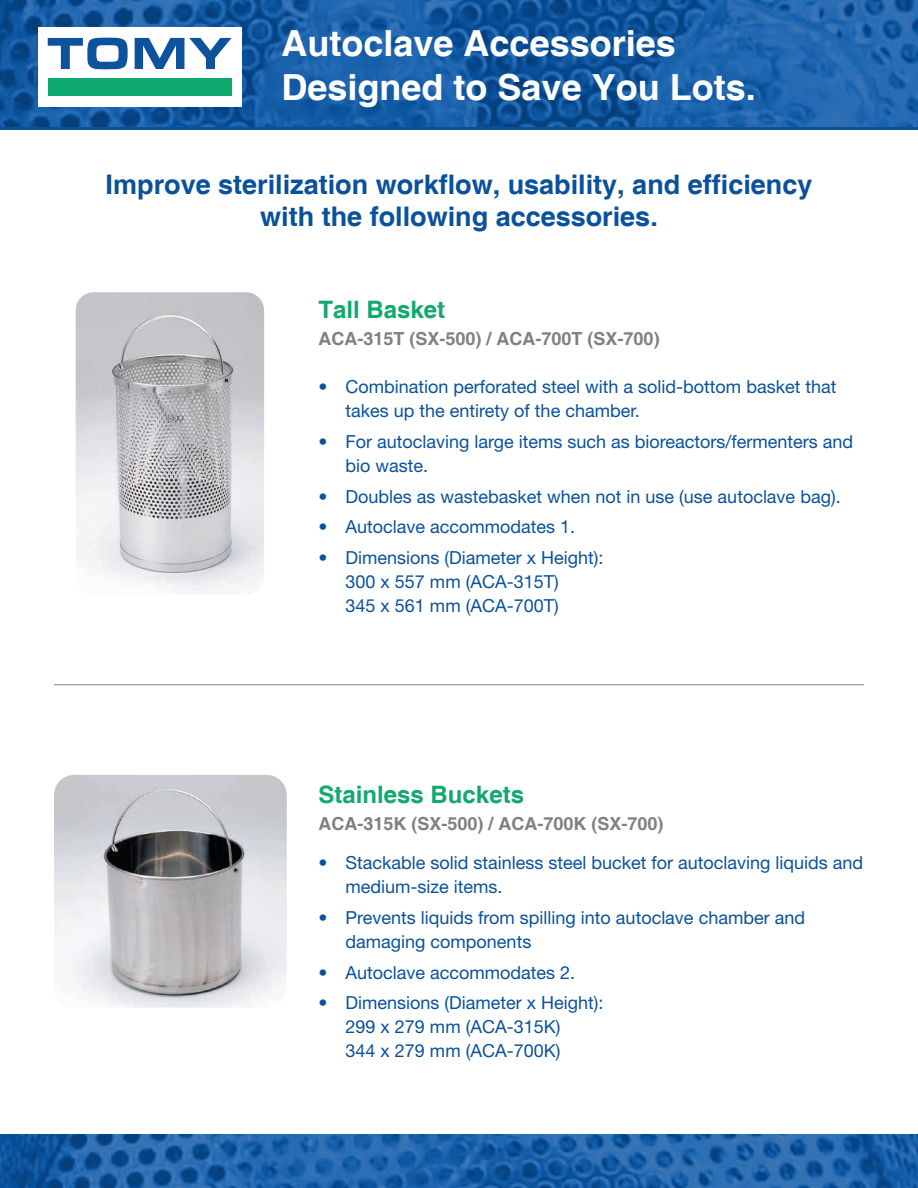
<style>
.page{position:relative;width:918px;height:1188px;background:#fff}
.page>*{position:absolute;margin:0;border:0;box-sizing:border-box;transform-origin:0 0}
.t1{font:700 36px/43.2px "Helvetica";color:#fff}
.t2{font:700 27px/32.4px "Helvetica";color:#0a519c;text-align:center}
.t3{font:700 24px "Helvetica";color:#13a96d}
.t4{font:18px/24px "Helvetica Neue LT Std";color:#0a519c}
.t5{font:700 18px "Helvetica";color:#7f8181}
</style>
<div class="page">
<svg style="left:0;top:0;width:918px;height:130px;background:#175ca4"></svg>
<div style="left:38px;top:27px;width:203px;height:80px;background:#fff"></div>
<svg style="left:48px;top:38px;width:80px;height:31px"></svg>
<svg style="left:135px;top:38px;width:97px;height:31px"></svg>
<div style="left:48px;top:79px;width:184px;height:17px;background:#0ca86d"></div>
<img style="left:54px;top:775px;width:233px;height:233px">
<img style="left:76px;top:292px;width:188px;height:300px">
<hr style="left:54px;top:684px;width:810px;height:1px;background:#7f8181">
<svg style="left:0;top:1134px;width:918px;height:54px;background:#1d60a7"></svg>
<h1 class="t1" style="left:282px;top:24px;width:476px">Autoclave Accessories<br>Designed to Save You Lots.</h1>
<h2 class="t2" style="left:106px;top:169px;width:708px">Improve sterilization workflow, usability, and efficiency with the following accessories.</h2>
<h3 class="t3" style="left:319px;top:295px;width:128px">Tall Basket</h3>
<p class="t5" style="left:319px;top:327px;width:343px">ACA-315T (SX-500) / ACA-700T (SX-700)</p>
<p class="t4" style="left:346px;top:375px;width:492px;text-indent:-27px">• Combination perforated steel with a solid-bottom basket that takes up the entirety of the chamber.</p>
<p class="t4" style="left:346px;top:429px;width:509px;text-indent:-27px">• For autoclaving large items such as bioreactors/fermenters and bio waste.</p>
<p class="t4" style="left:319px;top:484px;width:524px">• Doubles as wastebasket when not in use (use autoclave bag).</p>
<p class="t4" style="left:319px;top:515px;width:258px">• Autoclave accommodates 1.</p>
<p class="t4" style="left:346px;top:545px;width:260px;text-indent:-27px">• Dimensions (Diameter x Height):<br>300 x 557 mm (ACA-315T)<br>345 x 561 mm (ACA-700T)</p>
<h3 class="t3" style="left:319px;top:780px;width:207px">Stainless Buckets</h3>
<p class="t5" style="left:319px;top:813px;width:347px">ACA-315K (SX-500) / ACA-700K (SX-700)</p>
<p class="t4" style="left:346px;top:850px;width:519px;text-indent:-27px">• Stackable solid stainless steel bucket for autoclaving liquids and medium-size items.</p>
<p class="t4" style="left:346px;top:905px;width:461px;text-indent:-27px">• Prevents liquids from spilling into autoclave chamber and damaging components</p>
<p class="t4" style="left:319px;top:960px;width:258px">• Autoclave accommodates 2.</p>
<p class="t4" style="left:346px;top:991px;width:260px;text-indent:-27px">• Dimensions (Diameter x Height):<br>299 x 279 mm (ACA-315K)<br>344 x 279 mm (ACA-700K)</p>
</div>
